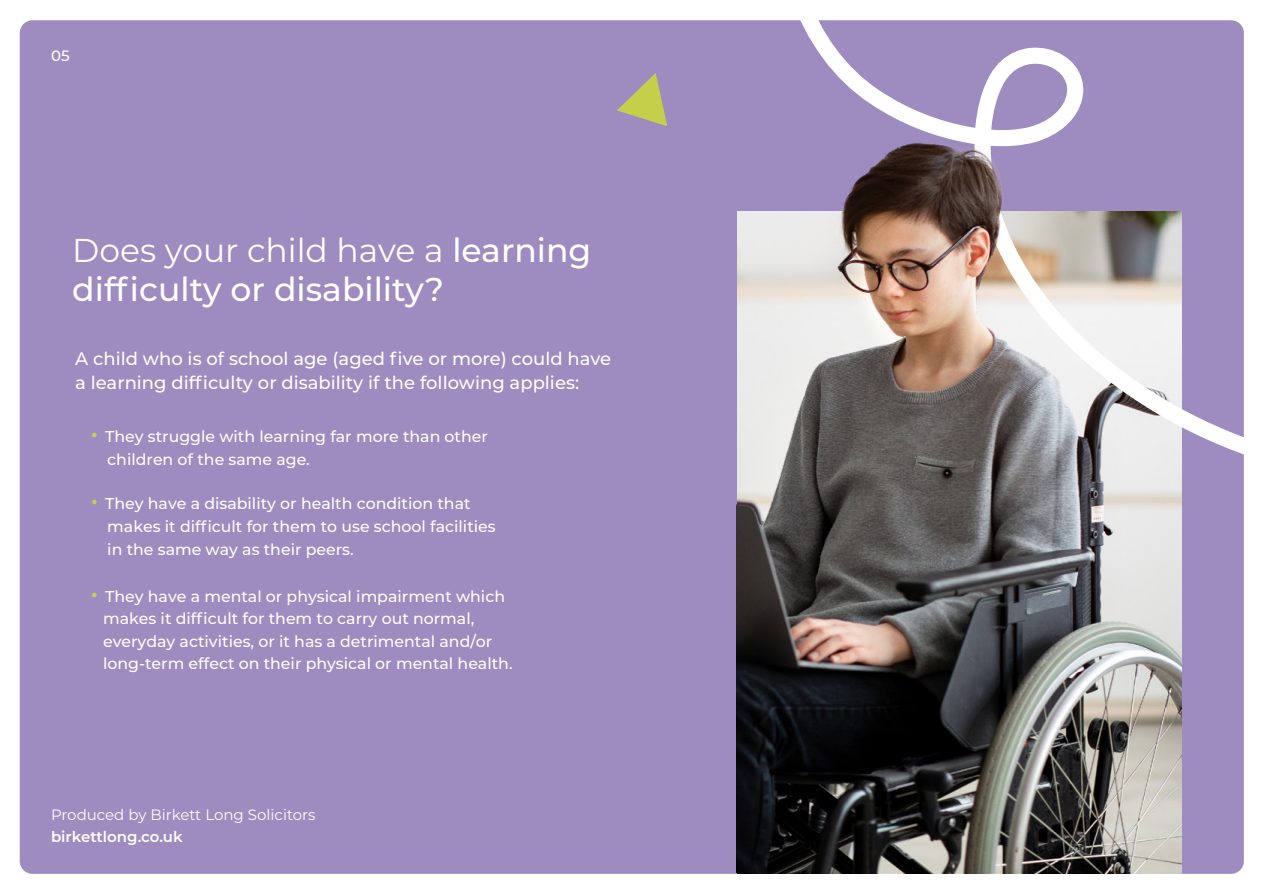
<style>
.page{position:relative;width:1263px;height:893px;background:#fff}
.page>*{position:absolute;margin:0;border:0;box-sizing:border-box;transform-origin:0 0}
.t1{font:500 33px/39.6px "Montserrat";color:#fff}
.t2{font:500 18px/24px "Montserrat";color:#fff}
.t3{font:500 15.75px/22.5px "Montserrat";color:#fff}
.t4{font:15px "Montserrat";color:#fff}
.t5{font:600 15px "Montserrat";color:#fff}
.t6{font:500 15px "Montserrat";color:#fff}
.s1{font-weight:400}
.s2{font-size:25.5px;color:#c5cf4a}
</style>
<div class="page">
<div style="left:20px;top:20px;width:1224px;height:854px;background:#9e8bbf;border-radius:13px"></div>
<img style="left:1089px;top:479px;width:92px;height:394px">
<svg style="left:617px;top:73px;width:50px;height:53px"></svg>
<svg style="left:770px;top:20px;width:474px;height:459px"></svg>
<img style="left:737px;top:99px;width:352px;height:774px">
<p class="t6" style="left:51px;top:45px;width:20px">05</p>
<h1 class="t1" style="left:72px;top:229px;width:521px"><span class="s1">Does your child have a</span> learning difficulty or disability?</h1>
<p class="t2" style="left:75px;top:346px;width:537px">A child who is of school age (aged five or more) could have a learning difficulty or disability if the following applies:</p>
<p class="t3" style="left:107px;top:425px;width:382px;text-indent:-17px"><span class="s2">•</span> They struggle with learning far more than other children of the same age.</p>
<p class="t3" style="left:107px;top:492px;width:390px;text-indent:-17px"><span class="s2">•</span> They have a disability or health condition that makes it difficult for them to use school facilities in the same way as their peers.</p>
<p class="t3" style="left:103px;top:584px;width:411px;text-indent:-13px"><span class="s2">•</span> They have a mental or physical impairment which makes it difficult for them to carry out normal, everyday activities, or it has a detrimental and/or long-term effect on their physical or mental health.</p>
<p class="t4" style="left:51px;top:804px;width:266px">Produced by Birkett Long Solicitors</p>
<p class="t5" style="left:51px;top:826px;width:133px">birkettlong.co.uk</p>
</div>
